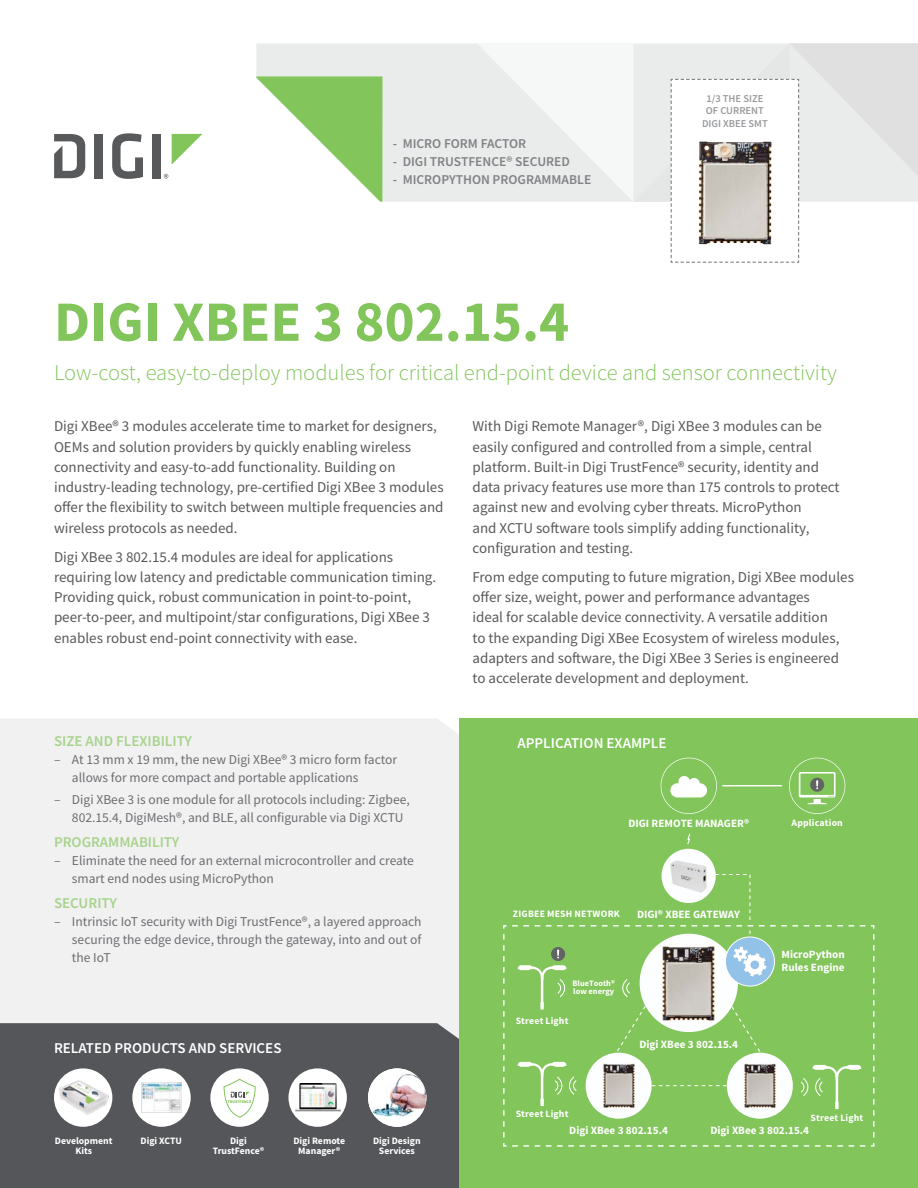
<style>
.page{position:relative;width:918px;height:1188px;background:#fff}
.page>*{position:absolute;margin:0;border:0;box-sizing:border-box;transform-origin:0 0}
.t1{font:700 57px "Source Sans Pro";color:#82c55b}
.t2{font:300 22.5px "Source Sans Pro";color:#82c55b}
.t3{font:15px/20.2px "Source Sans Pro";color:#58595b}
.t4{font:600 15px "Source Sans Pro";color:#fff}
.Bullets{font:600 15px "Source Sans Pro";color:#a7d38b}
.Bullets-2{font:13.5px/18px "Source Sans Pro";color:#6d6e71}
.t5{font:600 13.5px "Source Sans Pro";color:#808285}
.t6{font:700 11.1px/12.6px "Source Sans Pro";color:#fff}
.t7{font:600 10.5px/12.8px "Source Sans Pro";color:#98999c;text-align:center}
.t8{font:700 9.75px/10.5px "Source Sans Pro";color:#fff;text-align:center}
.t9{font:700 9.75px "Source Sans Pro";letter-spacing:.02em;color:#fff}
.t10{font:700 8.4px/8.4px "Source Sans Pro";color:#fff}
.t11{font:900 4.05px "Source Sans Pro";color:#82c55b}
</style>
<div class="page">
<div style="left:95px;top:134px;width:8px;height:44px;background:#58595b"></div>
<svg style="left:112px;top:133px;width:31px;height:46px"></svg>
<div style="left:152px;top:134px;width:9px;height:44px;background:#58595b"></div>
<svg style="left:172px;top:134px;width:30px;height:30px"></svg>
<svg style="left:54px;top:134px;width:31px;height:44px"></svg>
<svg style="left:164px;top:174px;width:4px;height:4px"></svg>
<div style="left:459px;top:718px;width:459px;height:470px;background:#82c55b"></div>
<div style="left:0;top:719px;width:459px;height:304px;background:#f1f1f2"></div>
<div style="left:0;top:1023px;width:459px;height:165px;background:#54565a"></div>
<div style="left:256px;top:43px;width:221px;height:159px;background:#eaebeb"></div>
<div style="left:54px;top:1068px;width:58px;height:59px;background:#fff;border-radius:50%"></div>
<img style="left:56px;top:1079px;width:55px;height:37px">
<div style="left:210px;top:1068px;width:59px;height:59px;background:#fff;border-radius:50%"></div>
<div style="left:132px;top:1068px;width:59px;height:59px;background:#fff;border-radius:50%"></div>
<img style="left:142px;top:1083px;width:39px;height:30px">
<div style="left:288px;top:1068px;width:59px;height:59px;background:#fff;border-radius:50%"></div>
<svg style="left:293px;top:1081px;width:54px;height:39px"></svg>
<img style="left:295px;top:1084px;width:45px;height:27px">
<svg style="left:687px;top:833px;width:4px;height:12px"></svg>
<hr style="left:723px;top:785px;width:59px;height:1px;background:#fff">
<svg style="left:661px;top:758px;width:56px;height:56px"></svg>
<div style="left:662px;top:849px;width:54px;height:54px;background:#fcfeff;border-radius:50%"></div>
<img style="left:664px;top:854px;width:50px;height:20px">
<svg style="left:789px;top:758px;width:56px;height:56px"></svg>
<svg style="left:503px;top:874px;width:372px;height:273px"></svg>
<img style="left:368px;top:1068px;width:58px;height:59px;border-radius:29px">
<svg style="left:223px;top:1078px;width:33px;height:40px"></svg>
<svg style="left:256px;top:76px;width:126px;height:126px"></svg>
<svg style="left:477px;top:43px;width:441px;height:220px"></svg>
<img style="left:699px;top:142px;width:58px;height:102px">
<p class="t5" style="left:393px;top:134px;width:135px">- MICRO FORM FACTOR</p>
<p class="t5" style="left:393px;top:152px;width:178px">- DIGI TRUSTFENCE® SECURED</p>
<p class="t5" style="left:393px;top:170px;width:200px">- MICROPYTHON PROGRAMMABLE</p>
<p class="t1" style="left:54px;top:283px;width:517px">DIGI XBEE 3 802.15.4</p>
<p class="t7" style="left:706px;top:92px;width:58px">1/3 THE SIZE</p>
<p class="t7" style="left:702px;top:104px;width:67px">OF CURRENT<br>DIGI XBEE SMT</p>
<p class="t2" style="left:54px;top:359px;width:784px">Low-cost, easy-to-deploy modules for critical end-point device and sensor connectivity</p>
<p class="t3" style="left:54px;top:416px;width:391px">Digi XBee® 3 modules accelerate time to market for designers, OEMs and solution providers by quickly enabling wireless connectivity and easy-to-add functionality. Building on industry-leading technology, pre-certified Digi XBee 3 modules offer the flexibility to switch between multiple frequencies and wireless protocols as needed.</p>
<p class="t3" style="left:54px;top:546px;width:384px">Digi XBee 3 802.15.4 modules are ideal for applications requiring low latency and predictable communication timing.<br>Providing quick, robust communication in point-to-point, peer-to-peer, and multipoint/star configurations, Digi XBee 3 enables robust end-point connectivity with ease.</p>
<p class="t3" style="left:472px;top:416px;width:369px">With Digi Remote Manager®, Digi XBee 3 modules can be easily configured and controlled from a simple, central platform. Built-in Digi TrustFence® security, identity and data privacy features use more than 175 controls to protect against new and evolving cyber threats. MicroPython<br>and XCTU software tools simplify adding functionality, configuration and testing.</p>
<p class="t3" style="left:472px;top:567px;width:383px">From edge computing to future migration, Digi XBee modules offer size, weight, power and performance advantages<br>ideal for scalable device connectivity. A versatile addition<br>to the expanding Digi XBee Ecosystem of wireless modules, adapters and software, the Digi XBee 3 Series is engineered to accelerate development and deployment.</p>
<p class="Bullets" style="left:54px;top:731px;width:140px">SIZE AND FLEXIBILITY</p>
<p class="Bullets-2" style="left:72px;top:750px;width:327px;text-indent:-18px">– At 13 mm x 19 mm, the new Digi XBee® 3 micro form factor allows for more compact and portable applications</p>
<p class="Bullets-2" style="left:72px;top:791px;width:339px;text-indent:-18px">– Digi XBee 3 is one module for all protocols including: Zigbee,<br>802.15.4, DigiMesh®, and BLE, all configurable via Digi XCTU</p>
<p class="Bullets" style="left:54px;top:832px;width:127px">PROGRAMMABILITY</p>
<p class="Bullets-2" style="left:72px;top:851px;width:343px;text-indent:-18px">– Eliminate the need for an external microcontroller and create smart end nodes using MicroPython</p>
<p class="Bullets" style="left:54px;top:893px;width:65px">SECURITY</p>
<p class="Bullets-2" style="left:72px;top:912px;width:351px;text-align:justify;text-indent:-18px">– Intrinsic IoT security with Digi TrustFence®, a layered approach securing the edge device, through the gateway, into and out of the IoT</p>
<p class="t4" style="left:54px;top:1038px;width:229px">RELATED PRODUCTS AND SERVICES</p>
<p class="t8" style="left:55px;top:1135px;width:59px">Development</p>
<p class="t8" style="left:75px;top:1145px;width:18px">Kits</p>
<p class="t11" style="left:228px;top:1099px;width:25px">TRUSTFENCE</p>
<p class="t8" style="left:140px;top:1135px;width:43px">Digi XCTU</p>
<p class="t8" style="left:293px;top:1135px;width:53px">Digi Remote<br>Manager®</p>
<p class="t8" style="left:230px;top:1135px;width:18px">Digi</p>
<p class="t8" style="left:213px;top:1145px;width:53px">TrustFence®</p>
<p class="t8" style="left:373px;top:1135px;width:49px">Digi Design</p>
<p class="t8" style="left:379px;top:1145px;width:37px">Services</p>
<p class="t4" style="left:518px;top:734px;width:151px">APPLICATION EXAMPLE</p>
<p class="t6" style="left:628px;top:818px;width:122px">DIGI REMOTE MANAGER®</p>
<p class="t9" style="left:513px;top:908px;width:109px">ZIGBEE MESH NETWORK</p>
<p class="t6" style="left:637px;top:908px;width:104px">DIGI® XBEE GATEWAY</p>
<p class="t10" style="left:573px;top:979px;width:44px">BlueTooth® low energy</p>
<p class="t8" style="left:516px;top:1016px;width:54px">Street Light</p>
<p class="t8" style="left:516px;top:1109px;width:54px">Street Light</p>
<p class="t6" style="left:639px;top:1038px;width:100px">Digi XBee 3 802.15.4</p>
<p class="t9" style="left:792px;top:817px;width:53px">Application</p>
<p class="t6" style="left:782px;top:948px;width:65px">MicroPython<br>Rules Engine</p>
<p class="t8" style="left:811px;top:1112px;width:54px">Street Light</p>
<p class="t6" style="left:569px;top:1124px;width:100px">Digi XBee 3 802.15.4</p>
<p class="t6" style="left:710px;top:1124px;width:100px">Digi XBee 3 802.15.4</p>
</div>
